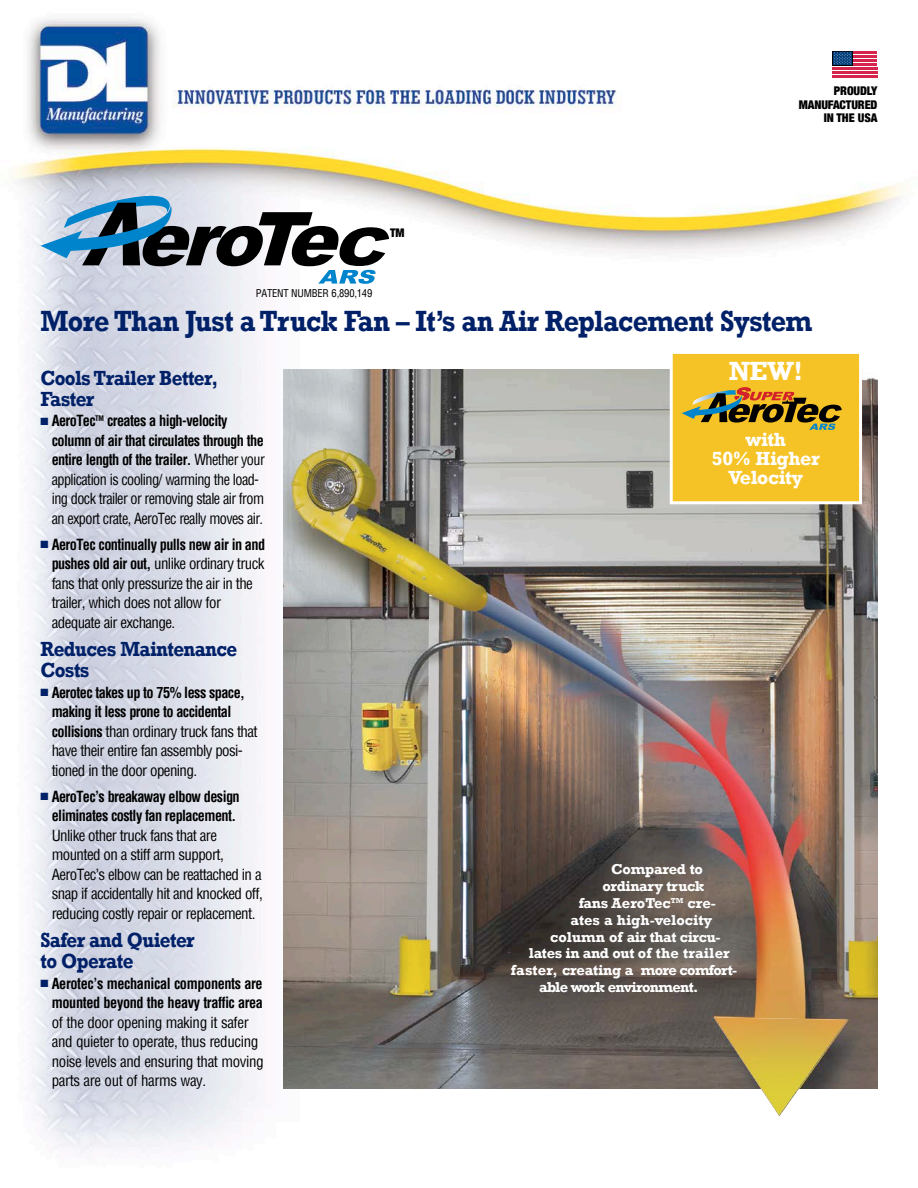
<style>
.page{position:relative;width:918px;height:1188px;background:#fff}
.page>*{position:absolute;margin:0;border:0;box-sizing:border-box;transform-origin:0 0}
.t1{font:700 30px "Rockwell";letter-spacing:-.025em;color:#002068;scale:.9 1}
.t2{font:700 27px "Rockwell";color:#fff}
.t3{font:700 21px/21px "Rockwell";letter-spacing:-.03em;color:#002068;scale:.9 1}
.t4{font:700 19.5px/19.2px "Rockwell";letter-spacing:-.02em;color:#fff;text-align:center}
.t5{font:condensed 15px/19.6px "Helvetica";letter-spacing:-.04em;color:#000}
.t6{font:condensed 15px/19.6px "Helvetica";letter-spacing:-.04em;color:#000;scale:.95 1}
.t7{font:700 14.7px "Rockwell";letter-spacing:-.015em;color:#fff}
.t8{font:700 14.7px "Rockwell";letter-spacing:-.045em;color:#fff}
.t9{font:900 condensed 12px "Helvetica Neue";letter-spacing:-.01em;color:#000}
.t10{font:900 condensed 11.85px "Helvetica Neue";color:#000}
.t11{font:condensed 10.5px "Helvetica";letter-spacing:-.015em;color:#000}
.s1{color:#002068}
.s2{font-weight:700}
</style>
<div class="page">
<img style="left:12px;top:18px;width:894px;height:1135px">
<img style="left:284px;top:370px;width:594px;height:719px">
<img style="left:714px;top:1017px;width:134px;height:99px">
<svg style="left:41px;top:196px;width:348px;height:88px"></svg>
<div style="left:671px;top:352px;width:190px;height:151px;background:#f6c327"></div>
<div style="left:670px;top:351px;width:192px;height:153px;border:3px solid #fff"></div>
<svg style="left:682px;top:387px;width:160px;height:43px"></svg>
<hr style="left:853px;top:53px;width:24px;height:2px;background:#fff">
<hr style="left:853px;top:57px;width:24px;height:2px;background:#fff">
<hr style="left:853px;top:61px;width:24px;height:3px;background:#fff">
<hr style="left:832px;top:66px;width:45px;height:2px;background:#fff">
<hr style="left:832px;top:70px;width:45px;height:2px;background:#fff">
<hr style="left:832px;top:74px;width:45px;height:2px;background:#fff">
<hr style="left:853px;top:51px;width:24px;height:2px;background:#d6254d">
<hr style="left:853px;top:55px;width:24px;height:2px;background:#d6254d">
<hr style="left:853px;top:59px;width:24px;height:2px;background:#d6254d">
<hr style="left:853px;top:64px;width:24px;height:2px;background:#d6254d">
<hr style="left:832px;top:68px;width:45px;height:2px;background:#d6254d">
<hr style="left:832px;top:72px;width:45px;height:2px;background:#d6254d">
<hr style="left:832px;top:76px;width:45px;height:2px;background:#d6254d">
<div style="left:832px;top:51px;width:21px;height:15px;border:1px solid #000"></div>
<svg style="left:834px;top:52px;width:17px;height:12px"></svg>
<p class="t10" style="left:390px;top:223px;width:16px">TM</p>
<p class="t11" style="left:256px;top:286px;width:118px">PATENT NUMBER 6,890,149</p>
<p class="t9" style="left:834px;top:81px;width:45px">PROUDLY</p>
<p class="t9" style="left:799px;top:94px;width:80px">MANUFACTURED</p>
<p class="t9" style="left:824px;top:108px;width:55px">IN THE USA</p>
<p class="t1" style="left:40px;top:303px;width:859px">More Than Just a Truck Fan – It’s an Air Replacement System</p>
<p class="t3" style="left:40px;top:367px;width:199px">Cools Trailer Better,<br>Faster</p>
<p class="t6" style="left:52px;top:411px;width:226px;text-indent:-11px"><span class="s1">■</span> <span class="s2">AeroTec</span><sup>TM</sup> <span class="s2">creates a high-velocity column of air that circulates through the entire length of the trailer.</span> Whether your application is cooling/ warming the load&shy;ing dock trailer or removing stale air from an export crate, AeroTec really moves air.</p>
<p class="t5" style="left:52px;top:534px;width:215px;text-indent:-11px"><span class="s1">■</span> <span class="s2">AeroTec continually pulls new air in and pushes old air out,</span> unlike ordinary truck fans that only pressurize the air in the trailer, which does not allow for adequate air exchange.</p>
<p class="t3" style="left:40px;top:639px;width:220px">Reduces Maintenance<br>Costs</p>
<p class="t5" style="left:52px;top:682px;width:207px;text-indent:-11px"><span class="s1">■</span> <span class="s2">Aerotec takes up to 75% less space, making it less prone to accidental collisions</span> than ordinary truck fans that have their entire fan assembly posi&shy;tioned in the door opening.</p>
<p class="t5" style="left:52px;top:786px;width:213px;text-indent:-11px"><span class="s1">■</span> <span class="s2">AeroTec’s breakaway elbow design eliminates costly fan replacement.<br></span>Unlike other truck fans that are mounted on a stiff arm support, AeroTec’s elbow can be reattached in a snap if accidentally hit and knocked off, reducing costly repair or replacement.</p>
<p class="t3" style="left:40px;top:930px;width:173px">Safer and Quieter to Operate</p>
<p class="t5" style="left:52px;top:973px;width:214px;text-indent:-11px"><span class="s1">■</span> <span class="s2">Aerotec’s mechanical components are mounted beyond the heavy traffic area </span>of the door opening making it safer and quieter to operate, thus reducing noise levels and ensuring that moving parts are out of harms way.</p>
<p class="t2" style="left:729px;top:355px;width:76px">NEW!</p>
<p class="t4" style="left:712px;top:430px;width:109px">with<br>50% Higher<br>Velocity</p>
<p class="t7" style="left:611px;top:860px;width:93px">Compared to</p>
<p class="t7" style="left:602px;top:877px;width:104px">ordinary truck</p>
<p class="t7" style="left:579px;top:894px;width:139px">fans AeroTec<sup>TM</sup> cre-</p>
<p class="t7" style="left:571px;top:911px;width:143px">ates a high-velocity</p>
<p class="t7" style="left:550px;top:928px;width:172px">column of air that circu-</p>
<p class="t7" style="left:529px;top:945px;width:202px">lates in and out of the trailer</p>
<p class="t7" style="left:511px;top:961px;width:228px">faster, creating a more comfort-</p>
<p class="t8" style="left:539px;top:978px;width:161px">able work environment.</p>
</div>
